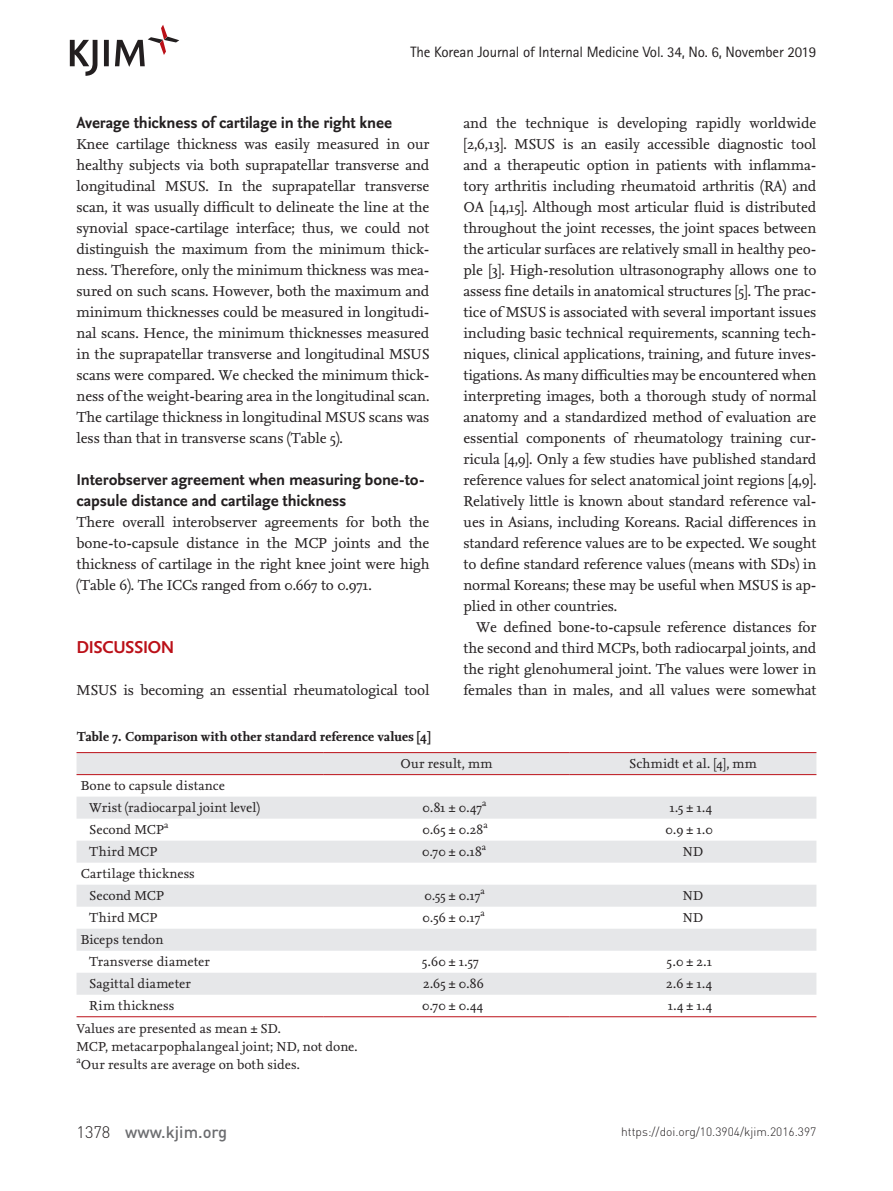
<style>
.page{position:relative;width:893px;height:1191px;background:#fff}
.page>*{position:absolute;margin:0;border:0;box-sizing:border-box;transform-origin:0 0}
.본문첫단락{font:700 18px "Nexus Sans";letter-spacing:-.015em;color:#bb1018}
.제목2{font:700 16.5px/21px "Nexus Sans";letter-spacing:-.01em;color:#231f20}
.t1{font:500 16.5px "DIN Pro";color:#6c6d70}
.본문첫단락-2{font:15px/21px "Nexus Serif";letter-spacing:-.01em;color:#231f20;text-align:justify}
.들였쓰기_본문{font:15px/21px "Nexus Serif";letter-spacing:-.01em;color:#231f20;text-align:justify}
.t2{font:15px "Rotis Sans Serif Std";letter-spacing:-.01em;color:#231f20}
.테이블{font:13.5px "Nexus Serif";letter-spacing:.01em;color:#231f20}
.테이블제목{font:700 13.5px "Nexus Serif";color:#231f20}
.t3{font:300 12px "DIN Pro";color:#231f20}
.s1{font-weight:300;color:#231f20}
</style>
<div class="page">
<svg style="left:70px;top:25px;width:109px;height:51px"></svg>
<svg style="left:77px;top:753px;width:739px;height:241px;fill:#e6e7e9"></svg>
<hr style="left:77px;top:752px;width:246px;height:1px;background:#bb1018">
<hr style="left:323px;top:752px;width:247px;height:1px;background:#bb1018">
<hr style="left:570px;top:752px;width:246px;height:1px;background:#bb1018">
<hr style="left:77px;top:774px;width:246px;height:1px;background:#bb1018">
<hr style="left:323px;top:774px;width:247px;height:1px;background:#bb1018">
<hr style="left:570px;top:774px;width:246px;height:1px;background:#bb1018">
<hr style="left:77px;top:1016px;width:246px;height:1px;background:#bb1018">
<hr style="left:323px;top:1016px;width:247px;height:1px;background:#bb1018">
<hr style="left:570px;top:1016px;width:246px;height:1px;background:#bb1018">
<p class="t2" style="left:411px;top:43px;width:407px">The Korean Journal of Internal Medicine Vol. 34, No. 6, November 2019</p>
<p class="제목2" style="left:77px;top:111px;width:317px">Average thickness of cartilage in the right knee</p>
<p class="본문첫단락-2" style="left:77px;top:133px;width:354px">Knee cartilage thickness was easily measured in our healthy subjects via both suprapatellar transverse and longitudinal MSUS. In the suprapatellar transverse scan, it was usually difficult to delineate the line at the synovial space-cartilage interface; thus, we could not distinguish the maximum from the minimum thick&shy;ness. Therefore, only the minimum thickness was mea&shy;sured on such scans. However, both the maximum and minimum thicknesses could be measured in longitudi&shy;nal scans. Hence, the minimum thicknesses measured in the suprapatellar transverse and longitudinal MSUS scans were compared. We checked the minimum thick&shy;ness of the weight-bearing area in the longitudinal scan.<br>The cartilage thickness in longitudinal MSUS scans was less than that in transverse scans (Table 5).</p>
<p class="제목2" style="left:77px;top:468px;width:350px">Interobserver agreement when measuring bone-to&shy;capsule distance and cartilage thickness</p>
<p class="본문첫단락-2" style="left:77px;top:511px;width:354px">There overall interobserver agreements for both the bone-to-capsule distance in the MCP joints and the thickness of cartilage in the right knee joint were high (Table 6). The ICCs ranged from 0.667 to 0.971.</p>
<p class="본문첫단락" style="left:77px;top:635px;width:99px">DISCUSSION</p>
<p class="본문첫단락-2" style="left:77px;top:679px;width:354px">MSUS is becoming an essential rheumatological tool</p>
<p class="본문첫단락-2" style="left:463px;top:112px;width:354px">and the technique is developing rapidly worldwide [2,6,13]. MSUS is an easily accessible diagnostic tool and a therapeutic option in patients with inflamma&shy;tory arthritis including rheumatoid arthritis (RA) and OA [14,15]. Although most articular fluid is distributed throughout the joint recesses, the joint spaces between the articular surfaces are relatively small in healthy peo&shy;ple [3]. High-resolution ultrasonography allows one to assess fine details in anatomical structures [5]. The prac&shy;tice of MSUS is associated with several important issues including basic technical requirements, scanning tech&shy;niques, clinical applications, training, and future inves&shy;tigations. As many difficulties may be encountered when interpreting images, both a thorough study of normal anatomy and a standardized method of evaluation are essential components of rheumatology training cur&shy;ricula [4,9]. Only a few studies have published standard reference values for select anatomical joint regions [4,9].<br>Relatively little is known about standard reference val&shy;ues in Asians, including Koreans. Racial differences in standard reference values are to be expected. We sought to define standard reference values (means with SDs) in normal Koreans; these may be useful when MSUS is ap&shy;plied in other countries.</p>
<p class="들였쓰기_본문" style="left:463px;top:616px;width:354px;text-indent:13px">We defined bone-to-capsule reference distances for the second and third MCPs, both radiocarpal joints, and the right glenohumeral joint. The values were lower in females than in males, and all values were somewhat</p>
<p class="테이블제목" style="left:77px;top:728px;width:355px">Table 7. Comparison with other standard reference values [4]</p>
<p class="테이블" style="left:400px;top:755px;width:93px">Our result, mm</p>
<p class="테이블" style="left:629px;top:755px;width:129px">Schmidt et al. [4], mm</p>
<p class="테이블" style="left:81px;top:777px;width:146px">Bone to capsule distance</p>
<p class="테이블" style="left:89px;top:799px;width:172px">Wrist (radiocarpal joint level)</p>
<p class="테이블" style="left:423px;top:799px;width:65px">0.81 ± 0.47<sup>a</sup></p>
<p class="테이블" style="left:669px;top:799px;width:44px">1.5 ± 1.4</p>
<p class="테이블" style="left:89px;top:821px;width:81px">Second MCP<sup>a</sup></p>
<p class="테이블" style="left:422px;top:821px;width:67px">0.65 ± 0.28<sup>a</sup></p>
<p class="테이블" style="left:666px;top:821px;width:49px">0.9 ± 1.0</p>
<p class="테이블" style="left:89px;top:843px;width:70px">Third MCP</p>
<p class="테이블" style="left:422px;top:843px;width:66px">0.70 ± 0.18<sup>a</sup></p>
<p class="테이블" style="left:683px;top:843px;width:22px">ND</p>
<p class="테이블" style="left:81px;top:865px;width:116px">Cartilage thickness</p>
<p class="테이블" style="left:89px;top:887px;width:76px">Second MCP</p>
<p class="테이블" style="left:424px;top:887px;width:62px">0.55 ± 0.17<sup>a</sup></p>
<p class="테이블" style="left:683px;top:887px;width:22px">ND</p>
<p class="테이블" style="left:89px;top:909px;width:70px">Third MCP</p>
<p class="테이블" style="left:423px;top:909px;width:64px">0.56 ± 0.17<sup>a</sup></p>
<p class="테이블" style="left:683px;top:909px;width:22px">ND</p>
<p class="테이블" style="left:81px;top:931px;width:84px">Biceps tendon</p>
<p class="테이블" style="left:89px;top:953px;width:122px">Transverse diameter</p>
<p class="테이블" style="left:422px;top:953px;width:58px">5.60 ± 1.57</p>
<p class="테이블" style="left:667px;top:953px;width:47px">5.0 ± 2.1</p>
<p class="테이블" style="left:89px;top:975px;width:103px">Sagittal diameter</p>
<p class="테이블" style="left:423px;top:975px;width:62px">2.65 ± 0.86</p>
<p class="테이블" style="left:666px;top:975px;width:47px">2.6 ± 1.4</p>
<p class="테이블" style="left:89px;top:997px;width:87px">Rim thickness</p>
<p class="테이블" style="left:422px;top:997px;width:62px">0.70 ± 0.44</p>
<p class="테이블" style="left:668px;top:997px;width:46px">1.4 ± 1.4</p>
<p class="테이블" style="left:77px;top:1019px;width:206px">Values are presented as mean ± SD.</p>
<p class="테이블" style="left:77px;top:1037px;width:283px">MCP, metacarpophalangeal joint; ND, not done.</p>
<p class="테이블" style="left:77px;top:1055px;width:225px"><sup>a</sup>Our results are average on both sides.</p>
<p class="t1" style="left:77px;top:1120px;width:152px"><span class="s1">1378</span> www.kjim.org</p>
<p class="t3" style="left:621px;top:1123px;width:197px">https://doi.org/10.3904/kjim.2016.397</p>
</div>
